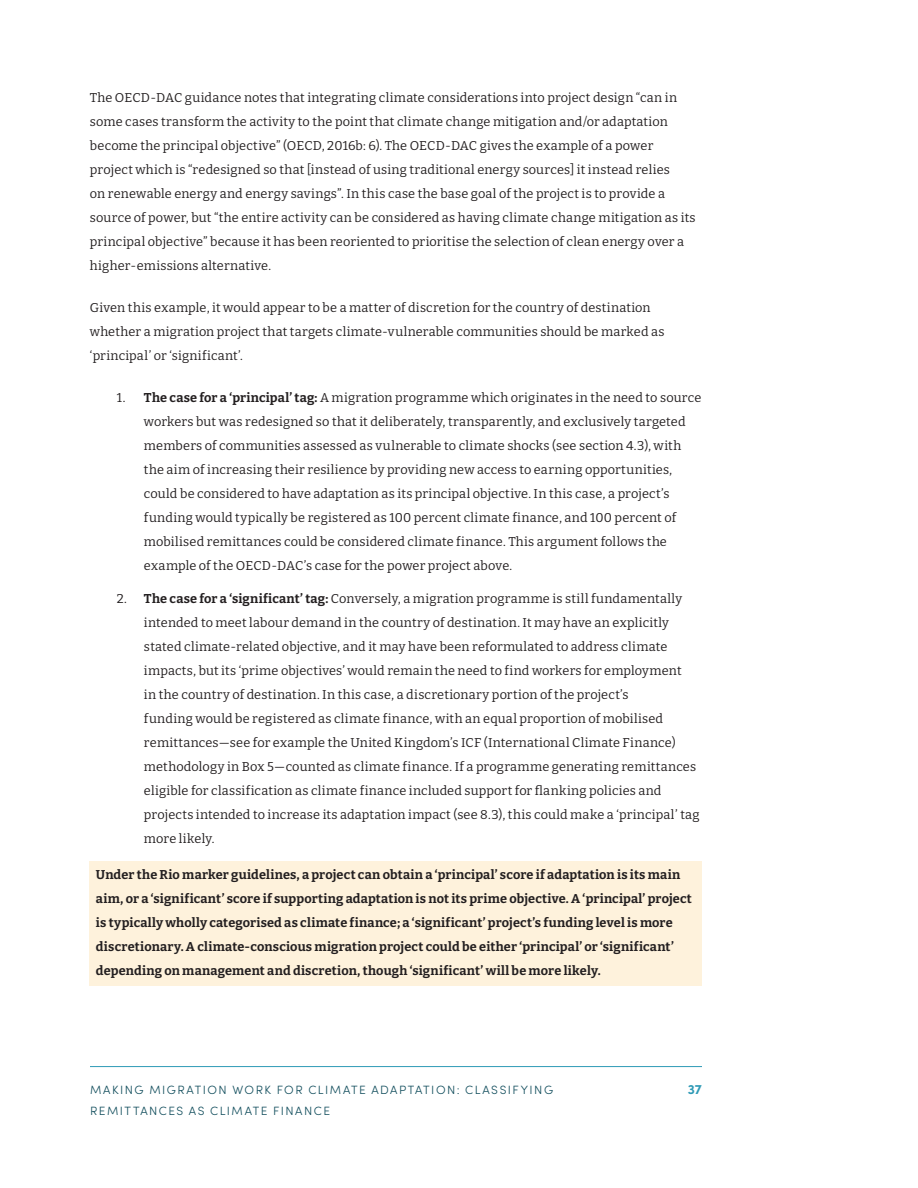
<style>
.page{position:relative;width:918px;height:1188px;background:#fff}
.page>*{position:absolute;margin:0;border:0;box-sizing:border-box;transform-origin:0 0}
.t1{font:700 13.5px "Sofia Pro";color:#2f9ab6}
._01_Number_list__fir{font:12.75px/24px "Bitter";letter-spacing:.015em;color:#231f20}
._01_Body_text{font:12.75px/24px "Bitter";letter-spacing:.015em;color:#231f20}
._01_Body_text-2{font:700 12.75px/24px "Bitter";letter-spacing:.015em;color:#231f20}
.t2{font:300 12px/21px "Sofia Pro";letter-spacing:.125em;color:#114d5c}
.s1{font-weight:700}
</style>
<div class="page">
<hr style="left:90px;top:1066px;width:612px;height:1px;background:#2f9ab6">
<div style="left:90px;top:861px;width:612px;height:124px;background:#fef2dc"></div>
<p class="_01_Body_text" style="left:90px;top:85px;width:607px">The OECD-DAC guidance notes that integrating climate considerations into project design “can in some cases transform the activity to the point that climate change mitigation and/or adaptation become the principal objective” (OECD, 2016b: 6). The OECD-DAC gives the example of a power project which is “redesigned so that [instead of using traditional energy sources] it instead relies<br>on renewable energy and energy savings”. In this case the base goal of the project is to provide a source of power, but “the entire activity can be considered as having climate change mitigation as its principal objective” because it has been reoriented to prioritise the selection of clean energy over a higher-emissions alternative.</p>
<p class="_01_Body_text" style="left:90px;top:295px;width:576px">Given this example, it would appear to be a matter of discretion for the country of destination whether a migration project that targets climate-vulnerable communities should be marked as ‘principal’ or ‘significant’.</p>
<p class="_01_Number_list__fir" style="left:144px;top:385px;width:559px;text-indent:-27px">1. <span class="s1">The case for a ‘principal’ tag:</span> A migration programme which originates in the need to source workers but was redesigned so that it deliberately, transparently, and exclusively targeted members of communities assessed as vulnerable to climate shocks (see section 4.3), with the aim of increasing their resilience by providing new access to earning opportunities, could be considered to have adaptation as its principal objective. In this case, a project’s funding would typically be registered as 100 percent climate finance, and 100 percent of mobilised remittances could be considered climate finance. This argument follows the example of the OECD-DAC’s case for the power project above.</p>
<p class="_01_Number_list__fir" style="left:144px;top:586px;width:557px;text-indent:-27px">2. <span class="s1">The case for a ‘significant’ tag:</span> Conversely, a migration programme is still fundamentally intended to meet labour demand in the country of destination. It may have an explicitly stated climate-related objective, and it may have been reformulated to address climate impacts, but its ‘prime objectives’ would remain the need to find workers for employment<br>in the country of destination. In this case, a discretionary portion of the project’s<br>funding would be registered as climate finance, with an equal proportion of mobilised remittances—see for example the United Kingdom’s ICF (International Climate Finance) methodology in Box 5—counted as climate finance. If a programme generating remittances eligible for classification as climate finance included support for flanking policies and projects intended to increase its adaptation impact (see 8.3), this could make a ‘principal’ tag more likely.</p>
<p class="_01_Body_text-2" style="left:96px;top:862px;width:597px">Under the Rio marker guidelines, a project can obtain a ‘principal’ score if adaptation is its main aim, or a ‘significant’ score if supporting adaptation is not its prime objective. A ‘principal’ project is typically wholly categorised as climate finance; a ‘significant’ project’s funding level is more discretionary. A climate-conscious migration project could be either ‘principal’ or ‘significant’ depending on management and discretion, though ‘significant’ will be more likely.</p>
<p class="t2" style="left:90px;top:1079px;width:465px">MAKING MIGRATION WORK FOR CLIMATE ADAPTATION: CLASSIFYING<br>REMITTANCES AS CLIMATE FINANCE</p>
<p class="t1" style="left:688px;top:1079px;width:16px">37</p>
</div>
